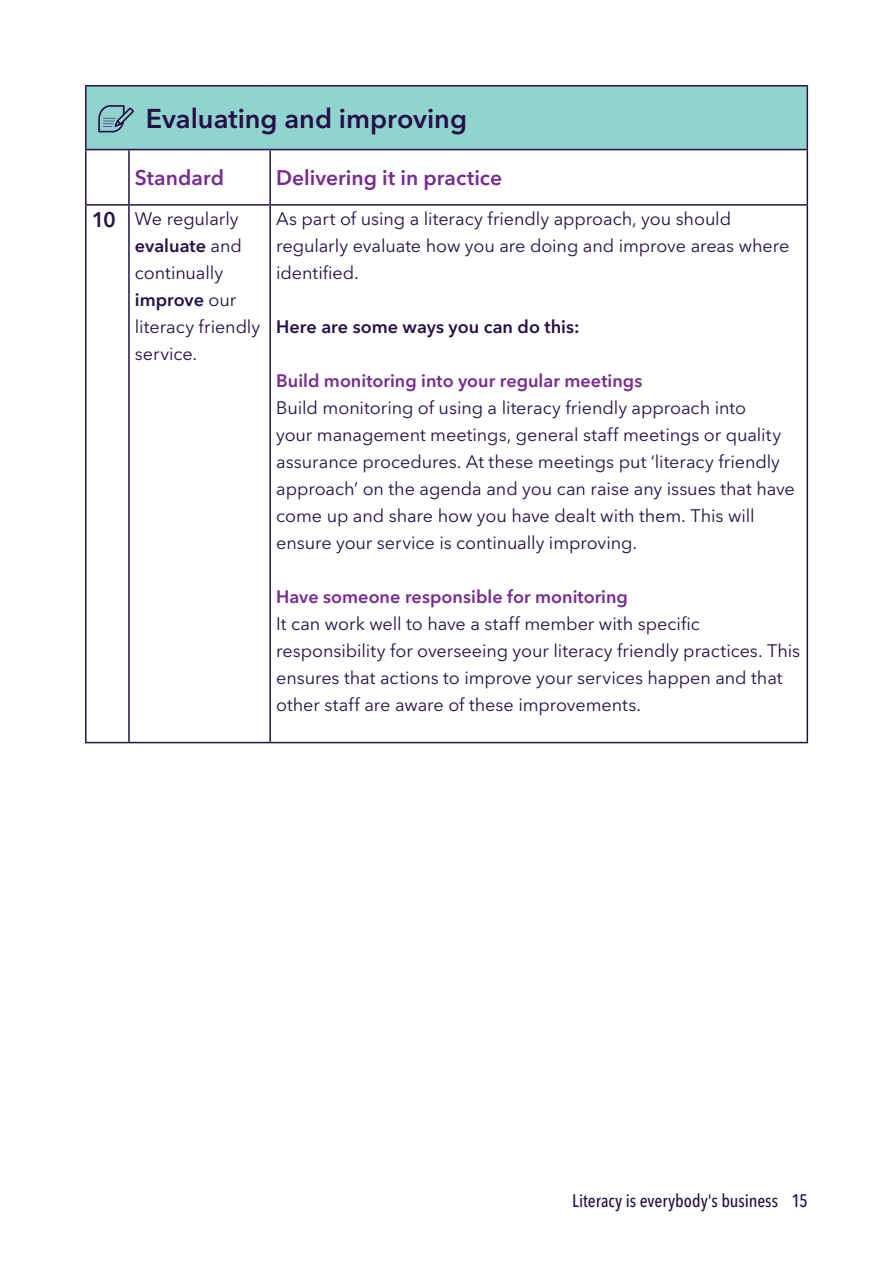
<style>
.page{position:relative;width:893px;height:1263px;background:#fff}
.page>*{position:absolute;margin:0;border:0;box-sizing:border-box;transform-origin:0 0}
.Intro_Dark_Purple{font:600 27px "Avenir Next LT Pro";color:#251045}
.Intro_Dark_Purple-2{font:600 21px "Avenir Next LT Pro";color:#772a91}
.Intro_Dark_Purple-3{font:600 21px "Avenir Next LT Pro";color:#251045}
.Intro_Dark_Purple-4{font:18px/27px "Avenir Next LT Pro";letter-spacing:-.005em;color:#251045}
.Intro_Dark_Purple-5{font:600 18px "Avenir Next LT Pro";color:#772a91}
.t1{font:500 condensed 18px "Avenir Next LT Pro";color:#251045}
.Intro_Dark_Purple-6{font:600 18px "Avenir Next LT Pro";color:#251045}
.s1{font-weight:600}
</style>
<div class="page">
<div style="left:86px;top:86px;width:721px;height:64px;background:#91d3ce"></div>
<hr style="left:85px;top:85px;width:44px;height:2px;background:#251045">
<hr style="left:85px;top:87px;width:2px;height:62px;background:#251045">
<hr style="left:129px;top:85px;width:141px;height:2px;background:#251045">
<hr style="left:270px;top:85px;width:538px;height:2px;background:#251045">
<hr style="left:807px;top:87px;width:1px;height:62px;background:#251045">
<hr style="left:129px;top:149px;width:141px;height:1px;background:#251045">
<hr style="left:270px;top:149px;width:538px;height:1px;background:#251045">
<hr style="left:269px;top:150px;width:2px;height:54px;background:#251045">
<hr style="left:807px;top:150px;width:1px;height:54px;background:#251045">
<hr style="left:269px;top:206px;width:2px;height:536px;background:#251045">
<hr style="left:85px;top:149px;width:44px;height:1px;background:#251045">
<hr style="left:85px;top:150px;width:2px;height:54px;background:#251045">
<hr style="left:128px;top:150px;width:2px;height:54px;background:#251045">
<hr style="left:128px;top:206px;width:2px;height:536px;background:#251045">
<hr style="left:85px;top:204px;width:44px;height:2px;background:#251045">
<hr style="left:85px;top:206px;width:2px;height:536px;background:#251045">
<hr style="left:129px;top:204px;width:141px;height:2px;background:#251045">
<hr style="left:270px;top:204px;width:538px;height:2px;background:#251045">
<hr style="left:807px;top:206px;width:1px;height:536px;background:#251045">
<hr style="left:85px;top:742px;width:44px;height:1px;background:#251045">
<hr style="left:129px;top:742px;width:141px;height:1px;background:#251045">
<hr style="left:270px;top:742px;width:538px;height:1px;background:#251045">
<svg style="left:98px;top:105px;width:36px;height:27px"></svg>
<p class="Intro_Dark_Purple" style="left:146px;top:102px;width:323px">Evaluating and improving</p>
<p class="Intro_Dark_Purple-2" style="left:135px;top:165px;width:91px">Standard</p>
<p class="Intro_Dark_Purple-2" style="left:276px;top:165px;width:228px">Delivering it in practice</p>
<p class="Intro_Dark_Purple-3" style="left:92px;top:207px;width:26px">10</p>
<p class="Intro_Dark_Purple-4" style="left:135px;top:205px;width:127px">We regularly <span class="s1">evaluate</span> and continually <span class="s1">improve</span> our literacy friendly service.</p>
<p class="Intro_Dark_Purple-4" style="left:276px;top:205px;width:515px">As part of using a literacy friendly approach, you should regularly evaluate how you are doing and improve areas where identified.</p>
<p class="Intro_Dark_Purple-6" style="left:276px;top:315px;width:305px">Here are some ways you can do this:</p>
<p class="Intro_Dark_Purple-5" style="left:276px;top:369px;width:368px">Build monitoring into your regular meetings</p>
<p class="Intro_Dark_Purple-4" style="left:276px;top:394px;width:520px">Build monitoring of using a literacy friendly approach into<br>your management meetings, general staff meetings or quality assurance procedures. At these meetings put ‘literacy friendly approach’ on the agenda and you can raise any issues that have come up and share how you have dealt with them. This will ensure your service is continually improving.</p>
<p class="Intro_Dark_Purple-5" style="left:276px;top:585px;width:353px">Have someone responsible for monitoring</p>
<p class="Intro_Dark_Purple-4" style="left:276px;top:610px;width:526px">It can work well to have a staff member with specific responsibility for overseeing your literacy friendly practices. This ensures that actions to improve your services happen and that other staff are aware of these improvements.</p>
<p class="t1" style="left:572px;top:1190px;width:237px">Literacy is everybody's business 15</p>
</div>
